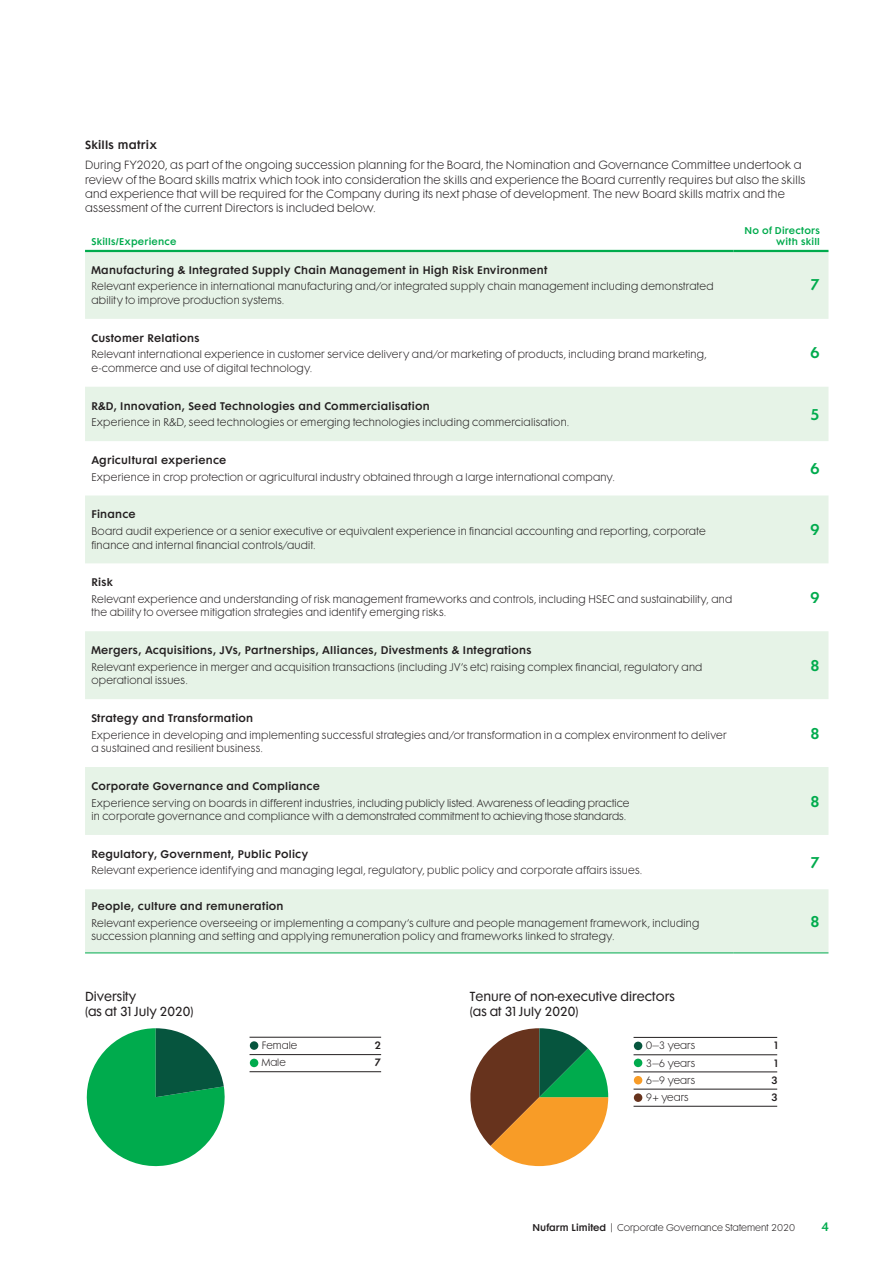
<style>
.page{position:relative;width:893px;height:1265px;background:#fff}
.page>*{position:absolute;margin:0;border:0;box-sizing:border-box;transform-origin:0 0}
.Table_Fins_figures_2{font:600 14.25px "Futura Maxi";color:#00ab4d}
.t1{font:12px/15px "Futura Maxi";color:#231f20}
.t2{font:600 11.25px "Futura Maxi";color:#00ab4d}
.Body_Text{font:300 10.8px/14.2px "Futura Maxi";letter-spacing:.02em;color:#231f20}
.Head_C{font:600 10.8px "Futura Maxi";letter-spacing:.025em;color:#231f20}
.Table_body{font:300 10.2px/13.5px "Futura Maxi";letter-spacing:.025em;color:#231f20}
.Table_body_subhead{font:600 10.2px "Futura Maxi";letter-spacing:.025em;color:#231f20}
.Table_body-2{font:300 10.2px/13.5px "Futura Maxi";letter-spacing:.005em;color:#231f20}
.t3{font:300 9.75px "Futura Maxi";color:#231f20}
.t4{font:600 9.75px "Futura Maxi";color:#231f20}
.t5{font:300 9px "Futura Maxi";color:#231f20}
.Table_Head__RR{font:600 9px/10.5px "Futura Maxi";letter-spacing:.025em;color:#00ab4d;text-align:right}
.Table_Head__RL{font:600 9px "Futura Maxi";letter-spacing:.025em;color:#00ab4d}
.s1{font-weight:600}
</style>
<div class="page">
<svg style="left:85px;top:252px;width:743px;height:701px;fill:#e6f3e7"></svg>
<hr style="left:85px;top:250px;width:648px;height:2px;background:#00ab4d">
<hr style="left:733px;top:250px;width:95px;height:2px;background:#00ab4d">
<hr style="left:85px;top:953px;width:648px;height:1px;background:#00ab4d">
<hr style="left:733px;top:953px;width:95px;height:1px;background:#00ab4d">
<svg style="left:86px;top:1028px;width:139px;height:138px"></svg>
<hr style="left:250px;top:1054px;width:131px;height:1px;background:#231f20">
<hr style="left:250px;top:1071px;width:131px;height:1px;background:#231f20">
<hr style="left:250px;top:1037px;width:131px;height:1px;background:#231f20">
<div style="left:250px;top:1041px;width:8px;height:9px;background:#06553e;border-radius:50%"></div>
<div style="left:250px;top:1059px;width:8px;height:8px;background:#00ab4d;border-radius:50%"></div>
<svg style="left:470px;top:1028px;width:138px;height:138px"></svg>
<div style="left:634px;top:1042px;width:8px;height:8px;background:#06553e;border-radius:50%"></div>
<div style="left:634px;top:1059px;width:8px;height:8px;background:#00ab4d;border-radius:50%"></div>
<div style="left:634px;top:1076px;width:8px;height:8px;background:#f89c27;border-radius:50%"></div>
<div style="left:634px;top:1093px;width:8px;height:9px;background:#67331d;border-radius:50%"></div>
<hr style="left:634px;top:1055px;width:143px;height:1px;background:#231f20">
<hr style="left:634px;top:1072px;width:143px;height:1px;background:#231f20">
<hr style="left:634px;top:1037px;width:143px;height:1px;background:#231f20">
<hr style="left:634px;top:1089px;width:143px;height:1px;background:#231f20">
<hr style="left:634px;top:1106px;width:143px;height:1px;background:#231f20">
<p class="Head_C" style="left:85px;top:135px;width:74px">Skills matrix</p>
<p class="Body_Text" style="left:85px;top:158px;width:722px">During FY2020, as part of the ongoing succession planning for the Board, the Nomination and Governance Committee undertook a review of the Board skills matrix which took into consideration the skills and experience the Board currently requires but also the skills and experience that will be required for the Company during its next phase of development. The new Board skills matrix and the assessment of the current Directors is included below.</p>
<p class="Table_Head__RL" style="left:91px;top:233px;width:87px">Skills/Experience</p>
<p class="Table_Head__RR" style="left:744px;top:225px;width:77px">No of Directors with skill</p>
<p class="Table_body_subhead" style="left:91px;top:261px;width:458px">Manufacturing &amp; Integrated Supply Chain Management in High Risk Environment</p>
<p class="Table_body" style="left:91px;top:279px;width:624px">Relevant experience in international manufacturing and/or integrated supply chain management including demonstrated ability to improve production systems.</p>
<p class="Table_Fins_figures_2" style="left:810px;top:272px;width:11px">7</p>
<p class="Table_body_subhead" style="left:91px;top:329px;width:109px">Customer Relations</p>
<p class="Table_body" style="left:91px;top:347px;width:617px">Relevant international experience in customer service delivery and/or marketing of products, including brand marketing, e-commerce and use of digital technology.</p>
<p class="Table_Fins_figures_2" style="left:810px;top:340px;width:11px">6</p>
<p class="Table_body_subhead" style="left:91px;top:397px;width:340px">R&amp;D, Innovation, Seed Technologies and Commercialisation</p>
<p class="Table_body" style="left:91px;top:415px;width:479px">Experience in R&amp;D, seed technologies or emerging technologies including commercialisation.</p>
<p class="Table_Fins_figures_2" style="left:810px;top:401px;width:11px">5</p>
<p class="Table_body_subhead" style="left:91px;top:451px;width:137px">Agricultural experience</p>
<p class="Table_body" style="left:91px;top:470px;width:525px">Experience in crop protection or agricultural industry obtained through a large international company.</p>
<p class="Table_Fins_figures_2" style="left:810px;top:456px;width:11px">6</p>
<p class="Table_body_subhead" style="left:91px;top:505px;width:46px">Finance</p>
<p class="Table_body" style="left:91px;top:524px;width:616px">Board audit experience or a senior executive or equivalent experience in financial accounting and reporting, corporate finance and internal financial controls/audit.</p>
<p class="Table_Fins_figures_2" style="left:810px;top:517px;width:11px">9</p>
<p class="Table_body_subhead" style="left:91px;top:573px;width:23px">Risk</p>
<p class="Table_body" style="left:91px;top:592px;width:642px">Relevant experience and understanding of risk management frameworks and controls, including HSEC and sustainability, and the ability to oversee mitigation strategies and identify emerging risks.</p>
<p class="Table_Fins_figures_2" style="left:810px;top:585px;width:11px">9</p>
<p class="Table_body_subhead" style="left:91px;top:641px;width:441px">Mergers, Acquisitions, JVs, Partnerships, Alliances, Divestments &amp; Integrations</p>
<p class="Table_body" style="left:91px;top:660px;width:612px">Relevant experience in merger and acquisition transactions (including JV’s etc) raising complex financial, regulatory and operational issues.</p>
<p class="Table_Fins_figures_2" style="left:810px;top:653px;width:11px">8</p>
<p class="Table_body_subhead" style="left:91px;top:709px;width:163px">Strategy and Transformation</p>
<p class="Table_body" style="left:91px;top:728px;width:637px">Experience in developing and implementing successful strategies and/or transformation in a complex environment to deliver a sustained and resilient business.</p>
<p class="Table_Fins_figures_2" style="left:810px;top:721px;width:11px">8</p>
<p class="Table_body_subhead" style="left:91px;top:777px;width:230px">Corporate Governance and Compliance</p>
<p class="Table_body-2" style="left:91px;top:796px;width:539px">Experience serving on boards in different industries, including publicly listed. Awareness of leading practice in corporate governance and compliance with a demonstrated commitment to achieving those standards.</p>
<p class="Table_Fins_figures_2" style="left:810px;top:789px;width:11px">8</p>
<p class="Table_body_subhead" style="left:91px;top:845px;width:218px">Regulatory, Government, Public Policy</p>
<p class="Table_body" style="left:91px;top:863px;width:553px">Relevant experience identifying and managing legal, regulatory, public policy and corporate affairs issues.</p>
<p class="Table_Fins_figures_2" style="left:810px;top:850px;width:11px">7</p>
<p class="Table_body_subhead" style="left:91px;top:897px;width:194px">People, culture and remuneration</p>
<p class="Table_body" style="left:91px;top:916px;width:610px">Relevant experience overseeing or implementing a company’s culture and people management framework, including succession planning and setting and applying remuneration policy and frameworks linked to strategy.</p>
<p class="Table_Fins_figures_2" style="left:810px;top:909px;width:11px">8</p>
<p class="t1" style="left:85px;top:988px;width:110px">Diversity<br>(as at 31 July 2020)</p>
<p class="t3" style="left:262px;top:1038px;width:37px">Female</p>
<p class="t4" style="left:374px;top:1037px;width:8px">2</p>
<p class="t3" style="left:262px;top:1055px;width:25px">Male</p>
<p class="t4" style="left:374px;top:1054px;width:8px">7</p>
<p class="t1" style="left:470px;top:988px;width:206px">Tenure of non-executive directors (as at 31 July 2020)</p>
<p class="t3" style="left:646px;top:1038px;width:51px">0–3 years</p>
<p class="t4" style="left:774px;top:1037px;width:5px">1</p>
<p class="t3" style="left:646px;top:1056px;width:51px">3–6 years</p>
<p class="t4" style="left:774px;top:1054px;width:5px">1</p>
<p class="t3" style="left:646px;top:1073px;width:51px">6–9 years</p>
<p class="t4" style="left:771px;top:1072px;width:8px">3</p>
<p class="t3" style="left:646px;top:1090px;width:44px">9+ years</p>
<p class="t4" style="left:771px;top:1089px;width:8px">3</p>
<p class="t5" style="left:533px;top:1221px;width:264px"><span class="s1">Nufarm Limited</span> | Corporate Governance Statement 2020</p>
<p class="t2" style="left:821px;top:1217px;width:9px">4</p>
</div>
